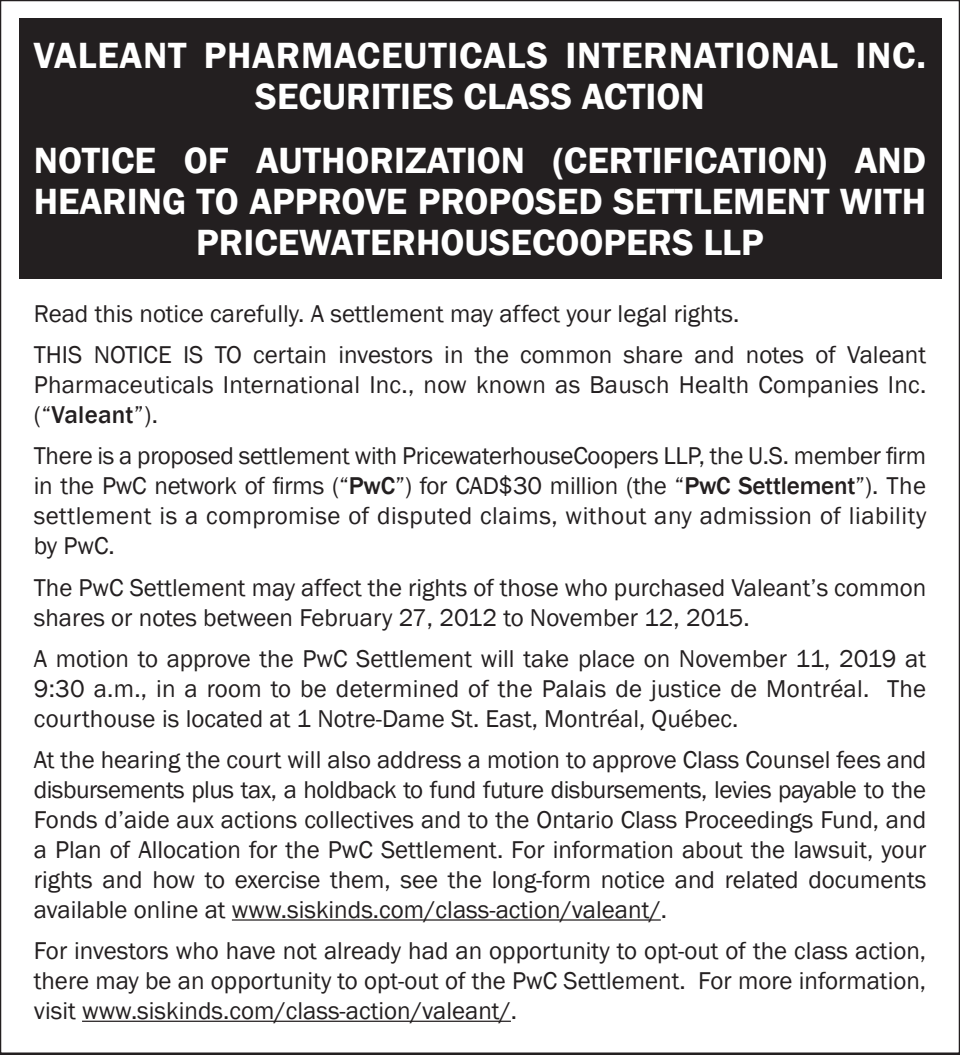
<style>
.page{position:relative;width:960px;height:1055px;background:#fff}
.page>*{position:absolute;margin:0;border:0;box-sizing:border-box;transform-origin:0 0}
.t1{font:600 37.5px/41.2px "Franklin Gothic";color:#fff;text-align:center}
.t2{font:600 37.5px/41.2px "Franklin Gothic";letter-spacing:.02em;color:#fff;text-align:center}
.t3{font:25px/30px "Franklin Gothic";color:#231f20;text-align:justify}
.s1{font-weight:500}
</style>
<div class="page">
<div style="left:20px;top:18px;width:921px;height:261px;background:#231f20"></div>
<hr style="left:232px;top:919px;width:428px;height:1px;background:#231f20">
<hr style="left:82px;top:1020px;width:429px;height:2px;background:#231f20">
<p class="t2" style="left:34px;top:35px;width:893px">VALEANT PHARMACEUTICALS INTERNATIONAL INC.<br>SECURITIES CLASS ACTION</p>
<p class="t1" style="left:34px;top:140px;width:893px">NOTICE OF AUTHORIZATION (CERTIFICATION) AND<br>HEARING TO APPROVE PROPOSED SETTLEMENT WITH<br>PRICEWATERHOUSECOOPERS LLP</p>
<p class="t3" style="left:34px;top:299px;width:707px">Read this notice carefully. A settlement may affect your legal rights.</p>
<p class="t3" style="left:34px;top:340px;width:894px">THIS NOTICE IS TO certain investors in the common share and notes of Valeant Pharmaceuticals International Inc., now known as Bausch Health Companies Inc. (“<span class="s1">Valeant</span>”).</p>
<p class="t3" style="left:34px;top:441px;width:894px">There is a proposed settlement with PricewaterhouseCoopers LLP, the U.S. member firm in the PwC network of firms (“<span class="s1">PwC</span>”) for CAD$30 million (the “<span class="s1">PwC Settlement</span>”). The settlement is a compromise of disputed claims, without any admission of liability by PwC.</p>
<p class="t3" style="left:34px;top:573px;width:893px">The PwC Settlement may affect the rights of those who purchased Valeant’s common shares or notes between February 27, 2012 to November 12, 2015.</p>
<p class="t3" style="left:34px;top:644px;width:893px">A motion to approve the PwC Settlement will take place on November 11, 2019 at 9:30 a.m., in a room to be determined of the Palais de justice de Montréal. The courthouse is located at 1 Notre-Dame St. East, Montréal, Québec.</p>
<p class="t3" style="left:34px;top:745px;width:893px">At the hearing the court will also address a motion to approve Class Counsel fees and disbursements plus tax, a holdback to fund future disbursements, levies payable to the Fonds d’aide aux actions collectives and to the Ontario Class Proceedings Fund, and a Plan of Allocation for the PwC Settlement. For information about the lawsuit, your rights and how to exercise them, see the long-form notice and related documents available online at www.siskinds.com/class-action/valeant/.</p>
<p class="t3" style="left:34px;top:936px;width:893px">For investors who have not already had an opportunity to opt-out of the class action, there may be an opportunity to opt-out of the PwC Settlement. For more information, visit www.siskinds.com/class-action/valeant/.</p>
</div>
